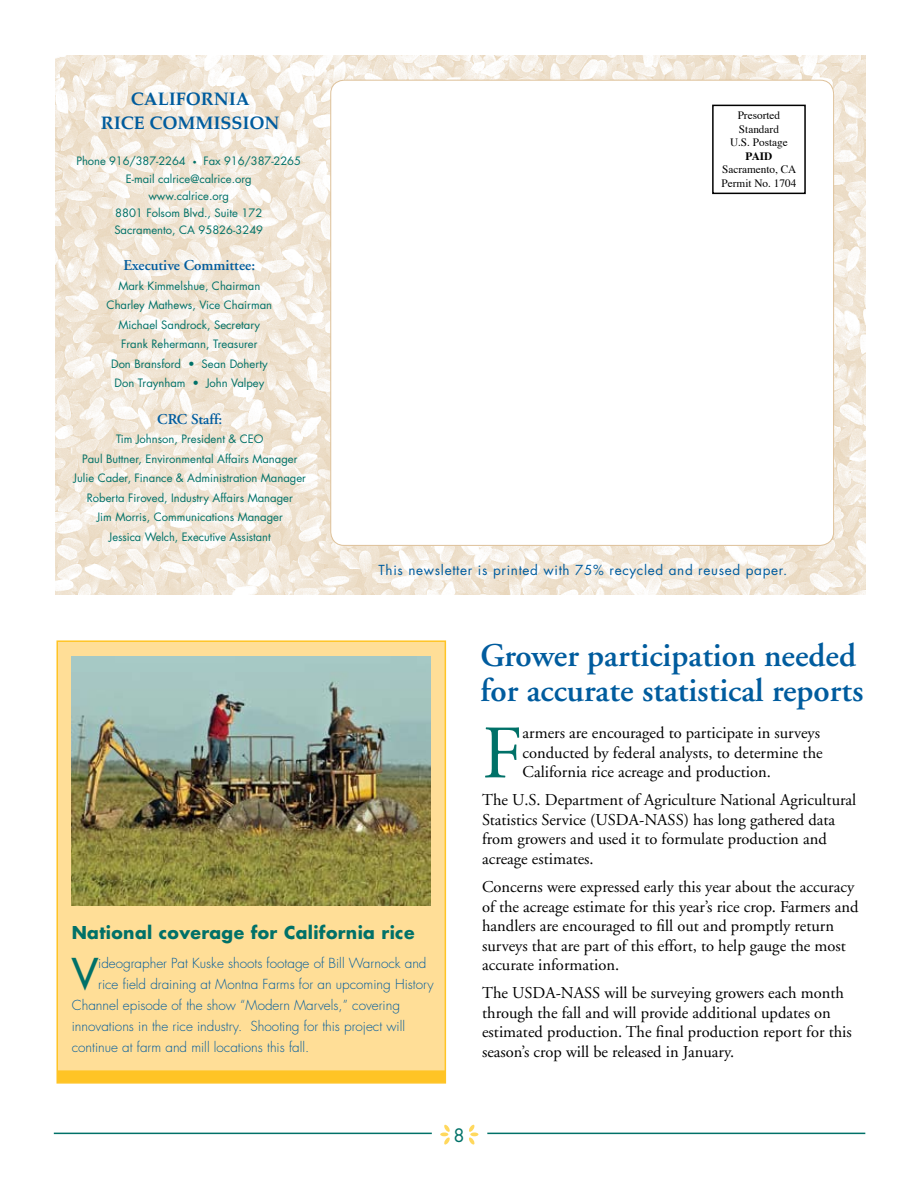
<style>
.page{position:relative;width:918px;height:1188px;background:#fff}
.page>*{position:absolute;margin:0;border:0;box-sizing:border-box;transform-origin:0 0}
.t1{font:75.3px "Adobe Garamond";color:#007168}
.t2{font:41.4px "Futura";color:#007168}
.t3{font:600 33px/34.5px "Adobe Garamond";color:#005c9e}
.t4{font:700 18px/24px "Palatino";color:#005c9e;text-align:center}
.t5{font:18px "Futura";color:#007168}
.t6{font:700 17.25px "Futura";letter-spacing:.02em;color:#007168}
.t7{font:16.5px/19.5px "Adobe Garamond";color:#000}
.t8{font:600 15px "Adobe Garamond";color:#005c9e}
.t9{font:300 13.5px "Futura";color:#005c9e}
.t10{font:13.5px "Futura";letter-spacing:.05em;color:#005c9e}
.t11{font:11.25px/19.5px "Futura";color:#007168;text-align:center}
.t12{font:11.25px/13.5px "Times";color:#000;text-align:center}
.t13{font:700 11.25px "Times";color:#000}
.s1{font-family:"Helvetica";font-weight:300;font-stretch:condensed;font-size:7.5px}
</style>
<div class="page">
<div style="left:57px;top:641px;width:388px;height:442px;background:#ffde97"></div>
<div style="left:56px;top:640px;width:390px;height:444px;border:2px solid #ffc425"></div>
<div style="left:57px;top:1070px;width:388px;height:12px;background:#ffc425"></div>
<img style="left:55px;top:56px;width:810px;height:538px">
<div style="left:331px;top:80px;width:503px;height:465px;background:#fff;border-radius:14px"></div>
<div style="left:712px;top:105px;width:94px;height:89px;border:2px solid #000"></div>
<svg style="left:440px;top:1124px;width:10px;height:21px"></svg>
<svg style="left:469px;top:1124px;width:9px;height:21px"></svg>
<hr style="left:54px;top:1133px;width:378px;height:1px;background:#007168">
<hr style="left:487px;top:1133px;width:378px;height:1px;background:#007168">
<img style="left:72px;top:657px;width:359px;height:249px">
<p class="t4" style="left:101px;top:89px;width:180px">CALIFORNIA<br>RICE COMMISSION</p>
<p class="t11" style="left:77px;top:152px;width:226px;line-height:17.2px">Phone 916/387-2264 <span class="s1">•</span> Fax 916/387-2265<br>E-mail calrice@calrice.org<br>www.calrice.org<br>8801 Folsom Blvd., Suite 172<br>Sacramento, CA 95826-3249</p>
<p class="t8" style="left:124px;top:257px;width:133px">Executive Committee:</p>
<p class="t11" style="left:107px;top:276px;width:167px">Mark Kimmelshue, Chairman<br>Charley Mathews, Vice Chairman<br>Michael Sandrock, Secretary<br>Frank Rehermann, Treasurer<br>Don Bransford • Sean Doherty<br>Don Traynham • John Valpey</p>
<p class="t8" style="left:157px;top:411px;width:67px">CRC Staff:</p>
<p class="t11" style="left:74px;top:429px;width:234px">Tim Johnson, President &amp; CEO<br>Paul Buttner, Environmental Affairs Manager Julie Cader, Finance &amp; Administration Manager Roberta Firoved, Industry Affairs Manager<br>Jim Morris, Communications Manager<br>Jessica Welch, Executive Assistant</p>
<p class="t12" style="left:730px;top:108px;width:59px">Presorted<br>Standard<br>U.S. Postage</p>
<p class="t13" style="left:746px;top:145px;width:28px">PAID</p>
<p class="t12" style="left:722px;top:162px;width:76px;text-align:left">Sacramento, CA<br>Permit No. 1704</p>
<p class="t10" style="left:379px;top:561px;width:410px">This newsletter is printed with 75% recycled and reused paper.</p>
<h3 class="t3" style="left:481px;top:639px;width:384px">Grower participation needed for accurate statistical reports</h3>
<p class="t6" style="left:72px;top:921px;width:344px">National coverage for California rice</p>
<h2 class="t2" style="left:72px;top:947px;width:28px">V</h2>
<p class="t9" style="left:98px;top:954px;width:330px">ideographer Pat Kuske shoots footage of Bill Warnock and</p>
<p class="t9" style="left:98px;top:975px;width:337px">rice field draining at Montna Farms for an upcoming History</p>
<p class="t9" style="left:72px;top:996px;width:330px">Channel episode of the show “Modern Marvels,” covering</p>
<p class="t9" style="left:72px;top:1017px;width:335px">innovations in the rice industry. Shooting for this project will</p>
<p class="t9" style="left:72px;top:1038px;width:239px">continue at farm and mill locations this fall.</p>
<h1 class="t1" style="left:482px;top:713px;width:42px">F</h1>
<p class="t7" style="left:523px;top:724px;width:302px">armers are encouraged to participate in surveys conducted by federal analysts, to determine the<br>California rice acreage and production.</p>
<p class="t7" style="left:482px;top:791px;width:376px">The U.S. Department of Agriculture National Agricultural Statistics Service (USDA-NASS) has long gathered data from growers and used it to formulate production and acreage estimates.</p>
<p class="t7" style="left:482px;top:878px;width:378px">Concerns were expressed early this year about the accuracy of the acreage estimate for this year’s rice crop. Farmers and handlers are encouraged to fill out and promptly return surveys that are part of this effort, to help gauge the most accurate information.</p>
<p class="t7" style="left:482px;top:984px;width:371px">The USDA-NASS will be surveying growers each month through the fall and will provide additional updates on estimated production. The final production report for this season’s crop will be released in January.</p>
<p class="t5" style="left:454px;top:1123px;width:13px">8</p>
</div>
